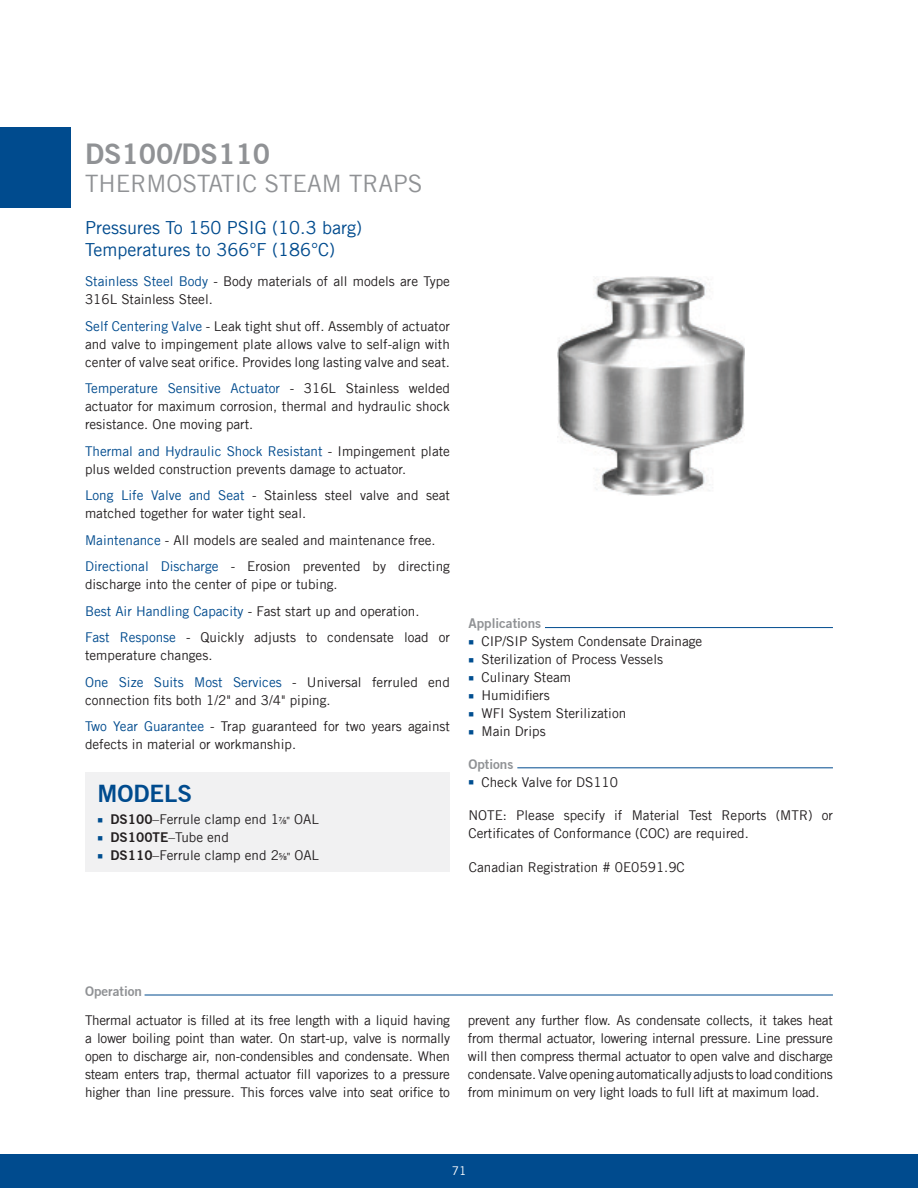
<style>
.page{position:relative;width:918px;height:1188px;background:#fff}
.page>*{position:absolute;margin:0;border:0;box-sizing:border-box;transform-origin:0 0}
.t1{font:700 28.5px "Trade Gothic No.2";color:#909295}
.t2{font:24px "Trade Gothic LT";color:#909295}
.t3{font:700 24px "Trade Gothic No.2";color:#004b8e}
.t4{font:18px/21.6px "Trade Gothic LT";color:#004b8e}
.t5{font:13.5px/18px "Trade Gothic LT";color:#231f20}
.t6{font:700 13.5px "Trade Gothic No.2";color:#909295}
.t7{font:12px "Trade Gothic LT";color:#fff}
.s1{color:#004b8e}
.s2{font-family:"Trade Gothic No.2";font-weight:700}
.s3{font-family:"Myriad Pro";font-size:10.5px}
</style>
<div class="page">
<div style="left:0;top:1154px;width:918px;height:34px;background:#004b8e"></div>
<hr style="left:145px;top:995px;width:688px;height:1px;background:#004b8e">
<div style="left:85px;top:773px;width:365px;height:99px;background:#f1f1f2"></div>
<hr style="left:545px;top:627px;width:288px;height:1px;background:#004b8e">
<hr style="left:517px;top:767px;width:316px;height:1px;background:#004b8e">
<img style="left:558px;top:276px;width:186px;height:220px">
<div style="left:0;top:128px;width:71px;height:80px;background:#004b8e"></div>
<h1 class="t1" style="left:85px;top:136px;width:187px">DS100/DS110</h1>
<h2 class="t2" style="left:85px;top:169px;width:339px">THERMOSTATIC STEAM TRAPS</h2>
<h3 class="t4" style="left:85px;top:217px;width:279px">Pressures To 150 PSIG (10.3 barg)<br>Temperatures to 366°F (186°C)</h3>
<p class="t5" style="left:85px;top:272px;width:366px"><span class="s1">Stainless Steel Body</span> - Body materials of all models are Type<br>316L Stainless Steel.</p>
<p class="t5" style="left:85px;top:317px;width:366px;text-align:justify"><span class="s1">Self Centering Valve</span> - Leak tight shut off. Assembly of actuator and valve to impingement plate allows valve to self-align with center of valve seat orifice. Provides long lasting valve and seat.</p>
<p class="t5" style="left:85px;top:379px;width:366px;text-align:justify"><span class="s1">Temperature Sensitive Actuator</span> - 316L Stainless welded actuator for maximum corrosion, thermal and hydraulic shock resistance. One moving part.</p>
<p class="t5" style="left:85px;top:442px;width:366px"><span class="s1">Thermal and Hydraulic Shock Resistant</span> - Impingement plate plus welded construction prevents damage to actuator.</p>
<p class="t5" style="left:85px;top:486px;width:366px"><span class="s1">Long Life Valve and Seat</span> - Stainless steel valve and seat matched together for water tight seal.</p>
<p class="t5" style="left:85px;top:526px;width:366px;line-height:26.5px"><span class="s1">Maintenance</span> - All models are sealed and maintenance free.<br><span class="s1">Directional Discharge</span> - Erosion prevented by directing</p>
<p class="t5" style="left:85px;top:571px;width:366px;line-height:26.5px">discharge into the center of pipe or tubing.<br><span class="s1">Best Air Handling Capacity</span> - Fast start up and operation.<br><span class="s1">Fast Response</span> - Quickly adjusts to condensate load or</p>
<p class="t5" style="left:85px;top:642px;width:366px;line-height:26.5px">temperature changes.<br><span class="s1">One Size Suits Most Services</span> - Universal ferruled end</p>
<p class="t5" style="left:85px;top:686px;width:366px;line-height:26.5px">connection fits both 1/2" and 3/4" piping.<br><span class="s1">Two Year Guarantee</span> - Trap guaranteed for two years against</p>
<p class="t5" style="left:85px;top:735px;width:213px">defects in material or workmanship.</p>
<h2 class="t3" style="left:97px;top:779px;width:96px">MODELS</h2>
<p class="t5" style="left:111px;top:810px;width:210px"><span class="s2">DS100</span>–Ferrule clamp end 1<span class="s3">7⁄8"</span> OAL<br><span class="s2">DS100TE</span>–Tube end<br><span class="s2">DS110</span>–Ferrule clamp end 2<span class="s3">5⁄8"</span> OAL</p>
<p class="t6" style="left:468px;top:615px;width:74px">Applications</p>
<p class="t5" style="left:482px;top:632px;width:222px">CIP/SIP System Condensate Drainage<br>Sterilization of Process Vessels<br>Culinary Steam<br>Humidifiers<br>WFI System Sterilization<br>Main Drips</p>
<p class="t6" style="left:468px;top:755px;width:47px">Options</p>
<p class="t5" style="left:482px;top:773px;width:138px">Check Valve for DS110</p>
<p class="t5" style="left:468px;top:806px;width:366px">NOTE: Please specify if Material Test Reports (MTR) or<br>Certificates of Conformance (COC) are required.</p>
<p class="t5" style="left:469px;top:858px;width:217px">Canadian Registration # 0E0591.9C</p>
<p class="t6" style="left:85px;top:983px;width:59px">Operation</p>
<p class="t5" style="left:85px;top:1011px;width:366px;text-align:justify">Thermal actuator is filled at its free length with a liquid having a lower boiling point than water. On start-up, valve is normally open to discharge air, non-condensibles and condensate. When steam enters trap, thermal actuator fill vaporizes to a pressure higher than line pressure. This forces valve into seat orifice to</p>
<p class="t5" style="left:468px;top:1011px;width:366px;text-align:justify">prevent any further flow. As condensate collects, it takes heat from thermal actuator, lowering internal pressure. Line pressure will then compress thermal actuator to open valve and discharge condensate. Valve opening automatically adjusts to load conditions from minimum on very light loads to full lift at maximum load.</p>
<p class="t7" style="left:452px;top:1164px;width:16px">71</p>
</div>
